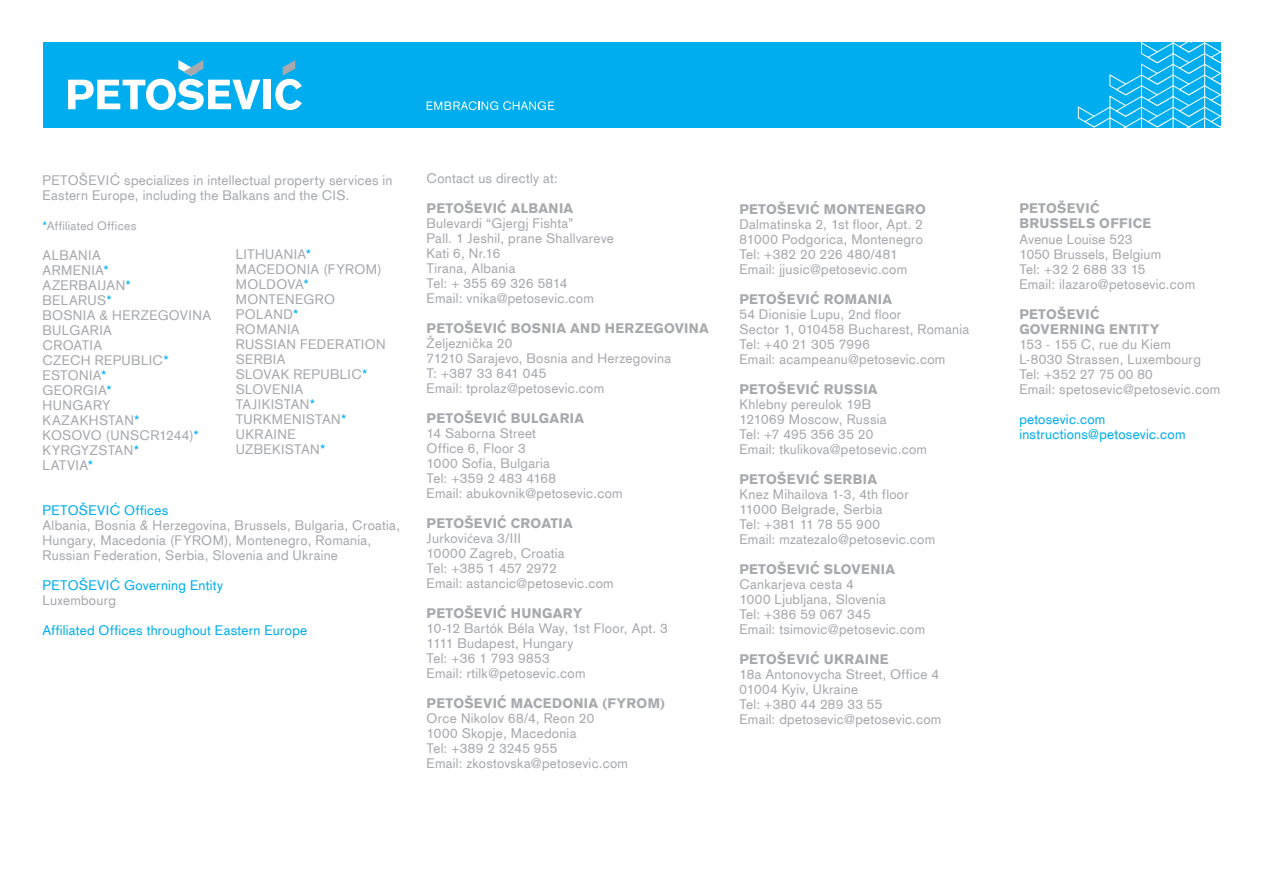
<style>
.page{position:relative;width:1263px;height:893px;background:#fff}
.page>*{position:absolute;margin:0;border:0;box-sizing:border-box;transform-origin:0 0}
.t1{font:13.5px/15px "Akzidenz Grotesk CE";letter-spacing:.02em;color:#a8a9ad}
.t2{font:900 13.5px/15px "Akzidenz Grotesk CE";letter-spacing:.025em;color:#a8a9ad}
.t3{font:13.5px/15px "Akzidenz Grotesk CE";letter-spacing:.02em;color:#00aeef}
.t4{font:13.5px/15px "Akzidenz Grotesk CE Roman";letter-spacing:.01em;color:#a8a9ad}
.t5{font:12px "Akzidenz Grotesk CE";letter-spacing:.025em;color:#a8a9ad}
.s1{color:#00aeef}
.s2{font-weight:900}
.s3{font-family:"Myriad Pro"}
.s4{font-family:"Akzidenz Grotesk CE Roman"}
.s5{font-family:"Akzidenz Grotesk CE Roman";font-weight:700}
.s6{font-family:"Akzidenz Grotesk CE"}
</style>
<div class="page">
<div style="left:43px;top:43px;width:1177px;height:85px;background:#00aeef"></div>
<svg style="left:1078px;top:43px;width:142px;height:85px"></svg>
<div style="left:263px;top:80px;width:8px;height:29px;background:#fff"></div>
<svg style="left:275px;top:60px;width:27px;height:50px"></svg>
<svg style="left:68px;top:60px;width:192px;height:50px"></svg>
<svg style="left:427px;top:101px;width:127px;height:9px"></svg>
<p class="t1" style="left:43px;top:172px;width:352px">PETOŠEVIĆ specializes in intellectual property services in<br>Eastern Europe, including the Balkans and the CIS.</p>
<p class="t5" style="left:43px;top:218px;width:96px"><span class="s1">*</span>Affiliated Offices</p>
<p class="t1" style="left:43px;top:247px;width:170px">ALBANIA<br>ARMENIA<span class="s1">*<br></span>AZERBAIJAN<span class="s1">*<br></span>BELARUS<span class="s1">*<br></span>BOSNIA &amp; HERZEGOVINA<br>BULGARIA<br>CROATIA<br>CZECH REPUBLIC<span class="s1">*<br></span>ESTONIA<span class="s1">*<br></span>GEORGIA<span class="s1">*<br></span>HUNGARY<br>KAZAKHSTAN<span class="s1">*<br></span>KOSOVO (UNSCR1244)<span class="s1">*<br></span>KYRGYZSTAN<span class="s1">*<br></span>LATVIA<span class="s1">*</span></p>
<p class="t3" style="left:43px;top:502px;width:127px">PETOŠEVIĆ Offices</p>
<p class="t1" style="left:43px;top:517px;width:359px">Albania, Bosnia &amp; Herzegovina, Brussels, Bulgaria, Croatia,<br>Hungary, Macedonia (FYROM), Montenegro, Romania,<br>Russian Federation, Serbia, Slovenia and Ukraine</p>
<p class="t3" style="left:43px;top:577px;width:182px">PETOŠEVIĆ Governing Entity</p>
<p class="t1" style="left:43px;top:592px;width:75px">Luxembourg</p>
<p class="t3" style="left:43px;top:622px;width:266px">Affiliated Offices throughout Eastern Europe</p>
<p class="t1" style="left:236px;top:247px;width:152px">LITHUANIA<span class="s1">*<br></span>MACEDONIA (FYROM)<br>MOLDOVA<span class="s1">*<br></span>MONTENEGRO<br>POLAND<span class="s1">*<br></span>ROMANIA<br>RUSSIAN FEDERATION<br>SERBIA<br>SLOVAK REPUBLIC<span class="s1">*<br></span>SLOVENIA<br>TAJIKISTAN<span class="s1">*<br></span>TURKMENISTAN<span class="s1">*<br></span>UKRAINE<br>UZBEKISTAN<span class="s1">*</span></p>
<p class="t1" style="left:427px;top:171px;width:133px">Contact us directly at:</p>
<p class="t2" style="left:427px;top:201px;width:148px">PETOŠEVIĆ ALBANIA</p>
<p class="t1" style="left:427px;top:216px;width:189px">Bulevardi “Gjergj Fishta”<br>Pall. 1 Jeshil, prane Shallvareve<br>Kati 6, Nr.16<br>Tirana, Albania<br>Tel: + 355 69 326 5814<br>Email: vnika@petosevic.com</p>
<p class="t2" style="left:427px;top:321px;width:284px">PETOŠEVIĆ BOSNIA AND HERZEGOVINA</p>
<p class="t1" style="left:427px;top:336px;width:246px">Željeznička 20<br>71210 Sarajevo, Bosnia and Herzegovina<br>T: +387 33 841 045<br>Email: tprolaz@petosevic.com</p>
<p class="t2" style="left:427px;top:411px;width:159px">PETOŠEVIĆ BULGARIA</p>
<p class="t1" style="left:427px;top:426px;width:198px">14 Saborna Street<br>Office 6, Floor 3<br>1000 Sofia, Bulgaria<br>Tel: +359 2 483 4168<br>Email: abukovnik@petosevic.com</p>
<p class="t1" style="left:427px;top:516px;width:189px"><span class="s2">PETOŠEVIĆ CROATIA<br></span>Jurkovi<span class="s3">ć</span>eva 3/III<br>10000 Zagreb, Croatia<br>Tel: +385 1 457 2972<br>Email: astancic@petosevic.com</p>
<p class="t2" style="left:427px;top:606px;width:157px">PETOŠEVIĆ HUNGARY</p>
<p class="t1" style="left:427px;top:621px;width:243px">10-12 Bartók Béla Way, 1st Floor, Apt. 3<br>1111 Budapest, Hungary<br>Tel: +36 1 793 9853<br>Email: <span class="s4">rtilk</span>@petosevic.com</p>
<p class="t2" style="left:427px;top:696px;width:240px">PETOŠEVIĆ MACEDONIA (FYROM)</p>
<p class="t1" style="left:427px;top:711px;width:203px">Orce Nikolov 68/4, Reon 20<br>1000 Skopje, Macedonia<br>Tel: +389 2 3245 955<br>Email: zkostovska@petosevic.com</p>
<p class="t2" style="left:739px;top:202px;width:188px">PETOŠEVIĆ MONTENEGRO</p>
<p class="t1" style="left:739px;top:217px;width:185px">Dalmatinska 2, 1st floor, Apt. 2<br>81000 Podgorica, Montenegro<br>Tel: +382 20 226 480/481<br>Email: jjusic@petosevic.com</p>
<p class="t2" style="left:739px;top:292px;width:154px">PETOŠEVIĆ ROMANIA</p>
<p class="t1" style="left:739px;top:307px;width:231px">54 Dionisie Lupu, 2nd floor<br>Sector 1, 010458 Bucharest, Romania<br>Tel: +40 21 305 7996<br>Email: acampeanu@petosevic.com</p>
<p class="t2" style="left:739px;top:382px;width:140px">PETOŠEVIĆ RUSSIA</p>
<p class="t1" style="left:739px;top:397px;width:189px">Khlebny pereulok 19B<br>121069 Moscow, Russia<br>Tel: +7 495 356 35 20<br>Email: tkulikova@petosevic.com</p>
<p class="t2" style="left:739px;top:472px;width:139px">PETOŠEVIĆ SERBIA</p>
<p class="t1" style="left:739px;top:487px;width:197px">Knez Mihailova 1-3, 4th floor<br>11000 Belgrade, Serbia<br>Tel: +381 11 78 55 900<br>Email: mzatezalo@petosevic.com</p>
<p class="t2" style="left:739px;top:562px;width:157px">PETOŠEVIĆ SLOVENIA</p>
<p class="t1" style="left:739px;top:577px;width:187px">Cankarjeva cesta 4<br>1000 Ljubljana, Slovenia<br>Tel: +386 59 067 345<br>Email: tsimovic@petosevic.com</p>
<p class="t2" style="left:739px;top:652px;width:151px">PETOŠEVIĆ UKRAINE</p>
<p class="t1" style="left:739px;top:667px;width:203px">18a Antonovycha Street, Office 4<br>01004 Kyiv, Ukraine<br>Tel: +380 44 289 33 55<br>Email: dpetosevic@petosevic.com</p>
<p class="t2" style="left:1019px;top:201px;width:133px">PETOŠEVIĆ<br>BRUS<span class="s5">S</span>ELS OFFICE</p>
<p class="t4" style="left:1019px;top:232px;width:143px">Avenue Louise 523<br>1050 Brussels<span class="s6">, Belgium</span></p>
<p class="t1" style="left:1019px;top:262px;width:177px">Tel: +32 2 688 33 15<br>Email: ilazaro@petosevic.com</p>
<p class="t2" style="left:1019px;top:307px;width:142px">PETOŠEVIĆ<br>GOVERNING ENTITY</p>
<p class="t1" style="left:1019px;top:337px;width:202px">153 - 155 C, rue du Kiem<br>L-8030 Strassen, Luxembourg<br>Tel: +352 2<span class="s4">7 75 00 80<br></span>Email: spetosevic@petosevic.com</p>
<p class="t3" style="left:1019px;top:412px;width:168px">petosevic.com instructions@petosevic.com</p>
</div>
